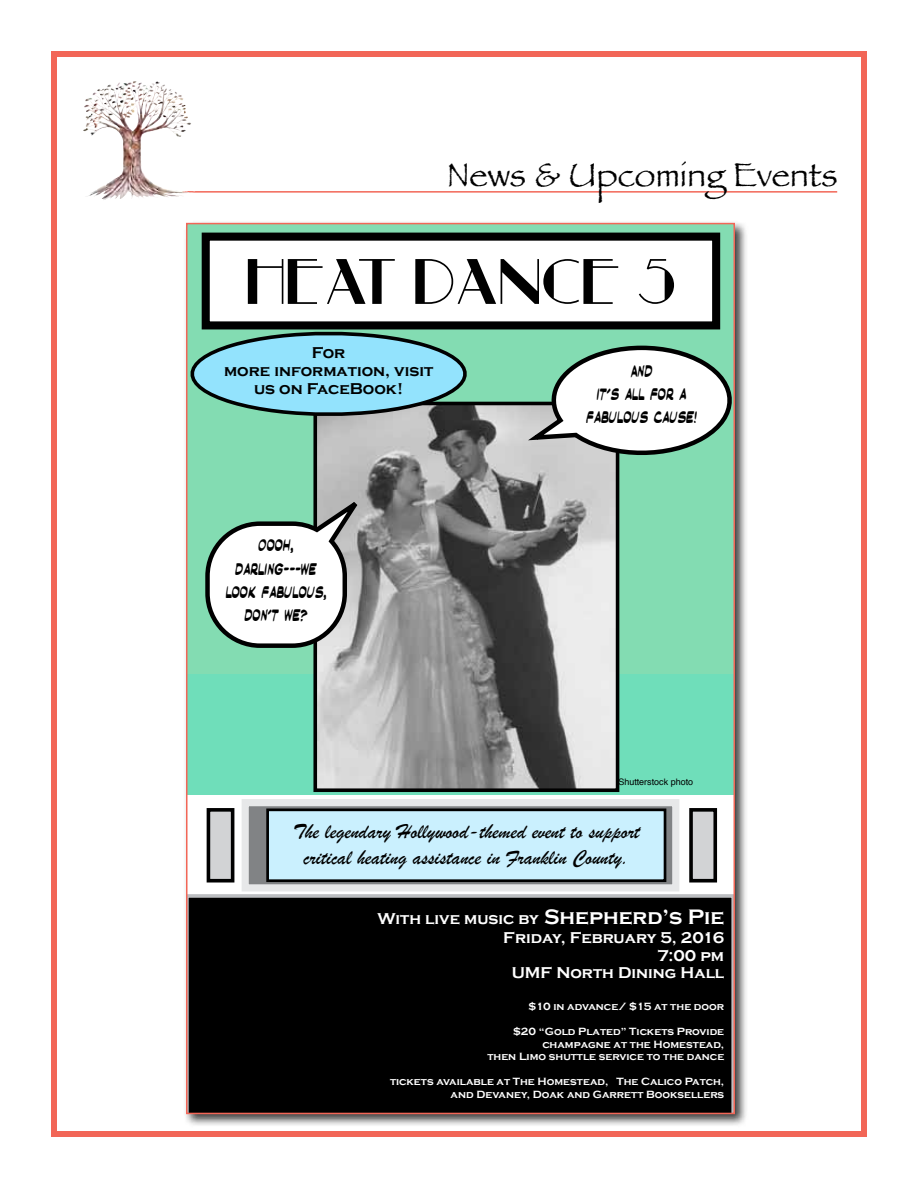
<style>
.page{position:relative;width:918px;height:1188px;background:#fff}
.page>*{position:absolute;margin:0;border:0;box-sizing:border-box;transform-origin:0 0}
.t1{font:61.05px "Raconteur NF";color:#000}
.t2{font:34.5px "Papyrus";color:#000}
.t3{font:21.6px/26px "Brush Script";color:#000;text-align:center}
.t4{font:21.6px/23.2px "Masked Marvel Condensed";color:#000;text-align:center}
.t5{font:700 16.2px/18.3px "Copperplate Gothic";color:#fff;text-align:right}
.t6{font:700 16.2px/18px "Copperplate Gothic";color:#000;text-align:center}
.t7{font:700 10.8px/12.6px "Copperplate Gothic";color:#fff;text-align:right}
.t8{font:9px "Helvetica";color:#000}
.s1{font-size:21.6px}
</style>
<div class="page">
<div style="left:51px;top:51px;width:816px;height:1086px;border:6px solid #f26657"></div>
<hr style="left:183px;top:191px;width:654px;height:2px;background:#f26657">
<img style="left:116px;top:81px;width:18px;height:21px">
<div style="left:183px;top:220px;width:565px;height:908px;background:#000;opacity:.75"></div>
<div style="left:187px;top:224px;width:547px;height:452px;background:#83dcb2"></div>
<div style="left:189px;top:894px;width:543px;height:217px;background:#000"></div>
<div style="left:245px;top:803px;width:431px;height:85px;background:linear-gradient(to right,#818385,#818385)"></div>
<div style="left:242px;top:799px;width:437px;height:92px;border:7px solid #e7e8e9"></div>
<div style="left:268px;top:810px;width:397px;height:71px;background:#caf0fe"></div>
<div style="left:266px;top:809px;width:400px;height:73px;border:3px solid #000"></div>
<div style="left:187px;top:674px;width:548px;height:121px;background:#6fdeba"></div>
<div style="left:206px;top:237px;width:510px;height:88px;background:#fff"></div>
<div style="left:202px;top:233px;width:518px;height:96px;border:8px solid #000"></div>
<div style="left:208px;top:810px;width:25px;height:71px;background:#d2d3d5"></div>
<div style="left:207px;top:808px;width:27px;height:75px;border:4px solid #000"></div>
<div style="left:691px;top:810px;width:24px;height:71px;background:#d2d3d5"></div>
<div style="left:689px;top:808px;width:28px;height:75px;border:4px solid #000"></div>
<img style="left:318px;top:407px;width:296px;height:380px">
<div style="left:313px;top:402px;width:306px;height:390px;border:4px solid #000"></div>
<svg style="left:205px;top:498px;width:157px;height:152px"></svg>
<svg style="left:190px;top:325px;width:288px;height:98px"></svg>
<svg style="left:520px;top:345px;width:212px;height:119px"></svg>
<p class="t2" style="left:447px;top:154px;width:392px">News &amp; Upcoming Events</p>
<p class="t1" style="left:246px;top:248px;width:432px">HEAT DANCE 5</p>
<p class="t6" style="left:224px;top:344px;width:211px">For<br>more information, visit us on FaceBook!</p>
<p class="t4" style="left:226px;top:534px;width:102px">Oooh, darling---we look fabulous, don’t we?</p>
<p class="t4" style="left:586px;top:359px;width:112px">And<br>it’s all for a fabulous cause!</p>
<p class="t8" style="left:618px;top:775px;width:76px">Shutterstock photo</p>
<p class="t3" style="left:293px;top:818px;width:348px">The legendary Hollywood-themed event to support critical heating assistance in Franklin County.</p>
<p class="t5" style="left:377px;top:909px;width:348px">With live music by <span class="s1">Shepherd’s Pie<br></span>Friday, February 5, 2016<br>7:00 pm<br>UMF North Dining Hall</p>
<p class="t7" style="left:529px;top:1000px;width:197px">$10 in advance/ $15 at the door</p>
<p class="t7" style="left:487px;top:1025px;width:238px">$20 “Gold Plated” Tickets Provide champagne at the Homestead,<br>then Limo shuttle service to the dance</p>
<p class="t7" style="left:390px;top:1076px;width:336px">tickets available at The Homestead, The Calico Patch, and Devaney, Doak and Garrett Booksellers</p>
</div>
